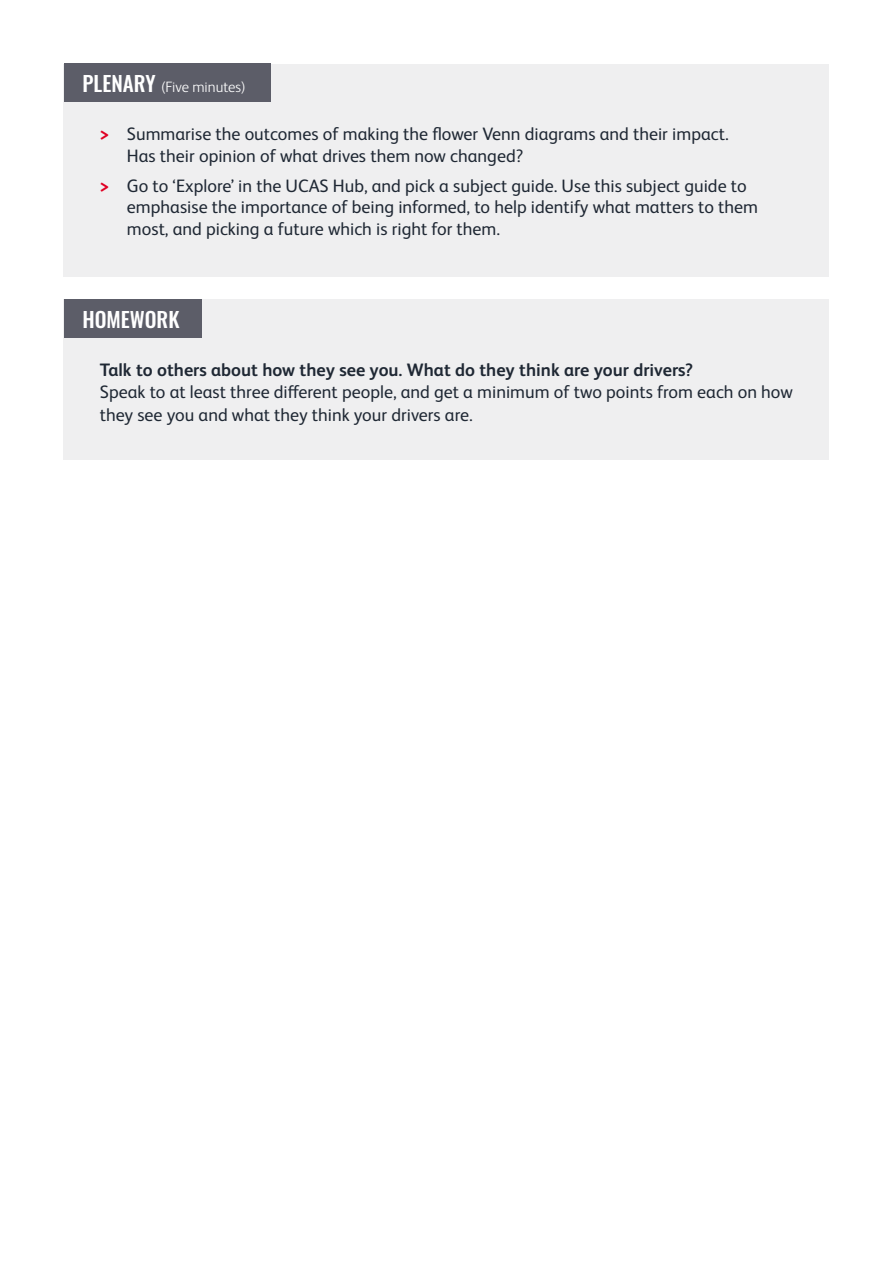
<style>
.page{position:relative;width:893px;height:1263px;background:#fff}
.page>*{position:absolute;margin:0;border:0;box-sizing:border-box;transform-origin:0 0}
.t1{font:500 21px "Oswald";color:#fff}
.t2{font:18px/21.6px "FS Albert Pro";color:#1f2834}
.t3{font:700 18px "FS Albert Pro";color:#1f2834}
.t4{font:300 15px "FS Albert Pro";color:#fff}
.s1{font-family:"Oswald";font-weight:500;font-size:21px}
.s2{font-weight:700;color:#e00023}
</style>
<div class="page">
<div style="left:64px;top:299px;width:765px;height:161px;background:#efeff0"></div>
<div style="left:64px;top:299px;width:138px;height:39px;background:#5c5d68"></div>
<div style="left:64px;top:64px;width:765px;height:212px;background:#efeff0"></div>
<div style="left:64px;top:64px;width:206px;height:38px;background:#5c5d68"></div>
<p class="t4" style="left:82px;top:77px;width:165px"><span class="s1">PLENARY</span> (Five minutes)</p>
<p class="t2" style="left:127px;top:122px;width:603px;text-indent:-27px"><span class="s2">&gt;</span> Summarise the outcomes of making the flower Venn diagrams and their impact.<br>Has their opinion of what drives them now changed?</p>
<p class="t2" style="left:127px;top:173px;width:633px;text-indent:-27px"><span class="s2">&gt;</span> Go to ‘Explore’ in the UCAS Hub, and pick a subject guide. Use this subject guide to emphasise the importance of being informed, to help identify what matters to them most, and picking a future which is right for them.</p>
<p class="t1" style="left:82px;top:308px;width:99px">HOMEWORK</p>
<p class="t3" style="left:100px;top:357px;width:595px">Talk to others about how they see you. What do they think are your drivers?</p>
<p class="t2" style="left:100px;top:380px;width:694px;line-height:22.5px">Speak to at least three different people, and get a minimum of two points from each on how they see you and what they think your drivers are.</p>
</div>
